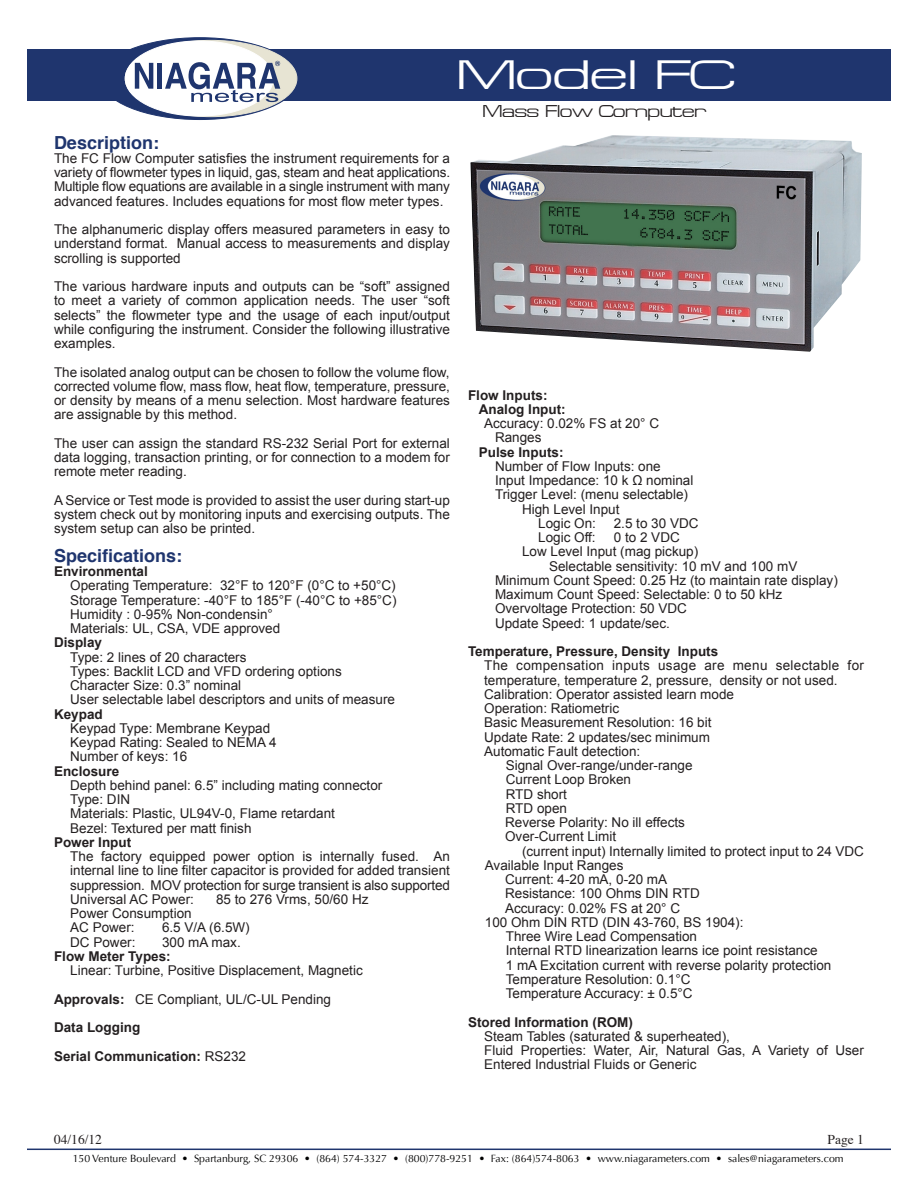
<style>
.page{position:relative;width:918px;height:1188px;background:#fff}
.page>*{position:absolute;margin:0;border:0;box-sizing:border-box;transform-origin:0 0}
.t1{font:36px "Space Out";color:#fff;scale:1.25 1}
.t2{font:700 18px "Helvetica";color:#1f356e}
.t3{font:15px "Space Out";color:#231f20}
.t4{font:13.5px/14.2px "Arial";color:#231f20;text-align:justify}
.t5{font:700 13.5px "Arial";color:#231f20}
.t6{font:13.5px "Times";color:#231f20}
.t7{font:10.5px "Optima";color:#000}
.s1{font-weight:700}
.s2{font-weight:400}
</style>
<div class="page">
<div style="left:27px;top:49px;width:864px;height:52px;background:#1f356e"></div>
<svg style="left:101px;top:38px;width:198px;height:82px"></svg>
<div style="left:125px;top:40px;width:172px;height:77px;background:#e7e4d3;border-radius:50%"></div>
<div style="left:125px;top:41px;width:148px;height:75px;background:#fff;border-radius:50%"></div>
<svg style="left:135px;top:63px;width:18px;height:26px"></svg>
<div style="left:157px;top:63px;width:5px;height:26px;background:#1f356e"></div>
<svg style="left:165px;top:61px;width:115px;height:41px"></svg>
<hr style="left:27px;top:1149px;width:864px;height:1px;background:#1f356e">
<img style="left:470px;top:135px;width:392px;height:217px">
<p class="t2" style="left:54px;top:128px;width:107px">Description:</p>
<p class="t4" style="left:54px;top:151px;width:398px">The FC Flow Computer satisfies the instrument requirements for a variety of flowmeter types in liquid, gas, steam and heat applications.<br>Multiple flow equations are available in a single instrument with many advanced features. Includes equations for most flow meter types.</p>
<p class="t4" style="left:54px;top:222px;width:397px">The alphanumeric display offers measured parameters in easy to understand format. Manual access to measurements and display scrolling is supported</p>
<p class="t4" style="left:54px;top:279px;width:398px">The various hardware inputs and outputs can be “soft” assigned to meet a variety of common application needs. The user “soft selects” the flowmeter type and the usage of each input/output while configuring the instrument. Consider the following illustrative examples.</p>
<p class="t4" style="left:54px;top:365px;width:397px">The isolated analog output can be chosen to follow the volume flow, corrected volume flow, mass flow, heat flow, temperature, pressure, or density by means of a menu selection. Most hardware features are assignable by this method.</p>
<p class="t4" style="left:54px;top:436px;width:397px">The user can assign the standard RS-232 Serial Port for external data logging, transaction printing, or for connection to a modem for remote meter reading.</p>
<p class="t4" style="left:54px;top:493px;width:398px">A Service or Test mode is provided to assist the user during start-up system check out by monitoring inputs and exercising outputs. The system setup can also be printed.</p>
<p class="t2" style="left:54px;top:541px;width:130px">Specifications:</p>
<p class="t5" style="left:54px;top:562px;width:95px">Environmental</p>
<p class="t4" style="left:70px;top:579px;width:327px">Operating Temperature: 32°F to 120°F (0°C to +50°C)</p>
<p class="t4" style="left:70px;top:593px;width:328px">Storage Temperature: -40°F to 185°F (-40°C to +85°C)</p>
<p class="t4" style="left:70px;top:607px;width:204px">Humidity : 0-95% Non-condensin°</p>
<p class="t4" style="left:70px;top:621px;width:212px">Materials: UL, CSA, VDE approved</p>
<p class="t5" style="left:54px;top:634px;width:50px">Display</p>
<p class="t4" style="left:70px;top:650px;width:178px">Type: 2 lines of 20 characters</p>
<p class="t4" style="left:70px;top:664px;width:273px">Types: Backlit LCD and VFD ordering options</p>
<p class="t4" style="left:70px;top:678px;width:173px">Character Size: 0.3” nominal</p>
<p class="t4" style="left:70px;top:693px;width:326px">User selectable label descriptors and units of measure</p>
<p class="t5" style="left:54px;top:705px;width:50px">Keypad</p>
<p class="t4" style="left:70px;top:721px;width:202px">Keypad Type: Membrane Keypad</p>
<p class="t4" style="left:70px;top:735px;width:208px">Keypad Rating: Sealed to NEMA 4</p>
<p class="t4" style="left:70px;top:750px;width:119px">Number of keys: 16</p>
<p class="t5" style="left:54px;top:762px;width:67px">Enclosure</p>
<p class="t4" style="left:70px;top:778px;width:314px">Depth behind panel: 6.5” including mating connector</p>
<p class="t4" style="left:70px;top:792px;width:62px">Type: DIN</p>
<p class="t4" style="left:70px;top:807px;width:266px">Materials: Plastic, UL94V-0, Flame retardant</p>
<p class="t4" style="left:70px;top:821px;width:183px">Bezel: Textured per matt finish</p>
<p class="t5" style="left:54px;top:833px;width:79px">Power Input</p>
<p class="t4" style="left:70px;top:849px;width:381px">The factory equipped power option is internally fused. An internal line to line filter capacitor is provided for added transient suppression. MOV protection for surge transient is also supported</p>
<p class="t4" style="left:70px;top:892px;width:125px">Universal AC Power:</p>
<p class="t4" style="left:216px;top:892px;width:154px">85 to 276 Vrms, 50/60 Hz</p>
<p class="t4" style="left:70px;top:906px;width:123px">Power Consumption</p>
<p class="t4" style="left:70px;top:921px;width:66px">AC Power:</p>
<p class="t4" style="left:162px;top:921px;width:89px">6.5 V/A (6.5W)</p>
<p class="t4" style="left:70px;top:935px;width:67px">DC Power:</p>
<p class="t4" style="left:162px;top:935px;width:80px">300 mA max.</p>
<p class="t5" style="left:54px;top:947px;width:118px">Flow Meter Types:</p>
<p class="t4" style="left:70px;top:963px;width:294px">Linear: Turbine, Positive Displacement, Magnetic</p>
<p class="t4" style="left:54px;top:992px;width:279px"><span class="s1">Approvals:</span> CE Compliant, UL/C-UL Pending</p>
<p class="t5" style="left:54px;top:1018px;width:88px">Data Logging</p>
<p class="t5" style="left:54px;top:1047px;width:194px">Serial Communication: <span class="s2">RS232</span></p>
<p class="t1" style="left:457px;top:57px;width:221px">Model FC</p>
<p class="t3" style="left:483px;top:104px;width:224px">Mass Flow Computer</p>
<p class="t5" style="left:468px;top:386px;width:81px">Flow Inputs:</p>
<p class="t5" style="left:479px;top:400px;width:88px">Analog Input:</p>
<p class="t4" style="left:484px;top:416px;width:176px">Accuracy: 0.02% FS at 20° C</p>
<p class="t4" style="left:495px;top:431px;width:48px">Ranges</p>
<p class="t5" style="left:479px;top:443px;width:86px">Pulse Inputs:</p>
<p class="t4" style="left:495px;top:459px;width:167px">Number of Flow Inputs: one</p>
<p class="t4" style="left:495px;top:473px;width:200px">Input Impedance: 10 k Ω nominal</p>
<p class="t4" style="left:495px;top:488px;width:195px">Trigger Level: (menu selectable)</p>
<p class="t4" style="left:522px;top:502px;width:99px">High Level Input</p>
<p class="t4" style="left:538px;top:516px;width:59px">Logic On:</p>
<p class="t4" style="left:614px;top:516px;width:86px">2.5 to 30 VDC</p>
<p class="t4" style="left:538px;top:530px;width:59px">Logic Off:</p>
<p class="t4" style="left:614px;top:530px;width:68px">0 to 2 VDC</p>
<p class="t4" style="left:522px;top:545px;width:178px">Low Level Input (mag pickup)</p>
<p class="t4" style="left:549px;top:559px;width:250px">Selectable sensitivity: 10 mV and 100 mV</p>
<p class="t4" style="left:495px;top:573px;width:344px">Minimum Count Speed: 0.25 Hz (to maintain rate display)</p>
<p class="t4" style="left:495px;top:587px;width:289px">Maximum Count Speed: Selectable: 0 to 50 kHz</p>
<p class="t4" style="left:495px;top:602px;width:194px">Overvoltage Protection: 50 VDC</p>
<p class="t4" style="left:495px;top:616px;width:176px">Update Speed: 1 update/sec.</p>
<p class="t5" style="left:468px;top:643px;width:252px">Temperature, Pressure, Density Inputs</p>
<p class="t4" style="left:484px;top:659px;width:381px">The compensation inputs usage are menu selectable for temperature, temperature 2, pressure, density or not used.</p>
<p class="t4" style="left:484px;top:687px;width:251px">Calibration: Operator assisted learn mode</p>
<p class="t4" style="left:484px;top:701px;width:137px">Operation: Ratiometric</p>
<p class="t4" style="left:484px;top:716px;width:229px">Basic Measurement Resolution: 16 bit</p>
<p class="t4" style="left:484px;top:730px;width:227px">Update Rate: 2 updates/sec minimum</p>
<p class="t4" style="left:484px;top:744px;width:158px">Automatic Fault detection:</p>
<p class="t4" style="left:506px;top:758px;width:188px">Signal Over-range/under-range</p>
<p class="t4" style="left:506px;top:773px;width:127px">Current Loop Broken</p>
<p class="t4" style="left:506px;top:787px;width:63px">RTD short</p>
<p class="t4" style="left:506px;top:801px;width:63px">RTD open</p>
<p class="t4" style="left:505px;top:815px;width:181px">Reverse Polarity: No ill effects</p>
<p class="t4" style="left:505px;top:830px;width:113px">Over-Current Limit</p>
<p class="t4" style="left:522px;top:844px;width:343px">(current input) Internally limited to protect input to 24 VDC</p>
<p class="t4" style="left:485px;top:858px;width:140px">Available Input Ranges</p>
<p class="t4" style="left:505px;top:872px;width:164px">Current: 4-20 mA, 0-20 mA</p>
<p class="t4" style="left:505px;top:887px;width:196px">Resistance: 100 Ohms DIN RTD</p>
<p class="t4" style="left:505px;top:901px;width:176px">Accuracy: 0.02% FS at 20° C</p>
<p class="t4" style="left:485px;top:915px;width:260px">100 Ohm DIN RTD (DIN 43-760, BS 1904):</p>
<p class="t4" style="left:506px;top:929px;width:193px">Three Wire Lead Compensation</p>
<p class="t4" style="left:506px;top:944px;width:313px">Internal RTD linearization learns ice point resistance</p>
<p class="t4" style="left:506px;top:958px;width:327px">1 mA Excitation current with reverse polarity protection</p>
<p class="t4" style="left:506px;top:972px;width:186px">Temperature Resolution: 0.1°C</p>
<p class="t4" style="left:506px;top:986px;width:188px">Temperature Accuracy: ± 0.5°C</p>
<p class="t5" style="left:468px;top:1013px;width:166px">Stored Information (ROM)</p>
<p class="t4" style="left:484px;top:1029px;width:247px">Steam Tables (saturated &amp; superheated),</p>
<p class="t4" style="left:484px;top:1043px;width:381px">Fluid Properties: Water, Air, Natural Gas, A Variety of User<br>Entered Industrial Fluids or Generic</p>
<p class="t6" style="left:54px;top:1131px;width:50px">04/16/12</p>
<p class="t6" style="left:828px;top:1131px;width:38px">Page 1</p>
<p class="t7" style="left:73px;top:1152px;width:772px">150 Venture Boulevard • Spartanburg, SC 29306 • (864) 574-3327 • (800)778-9251 • Fax: (864)574-8063 • www.niagarameters.com • sales@niagarameters.com</p>
</div>
